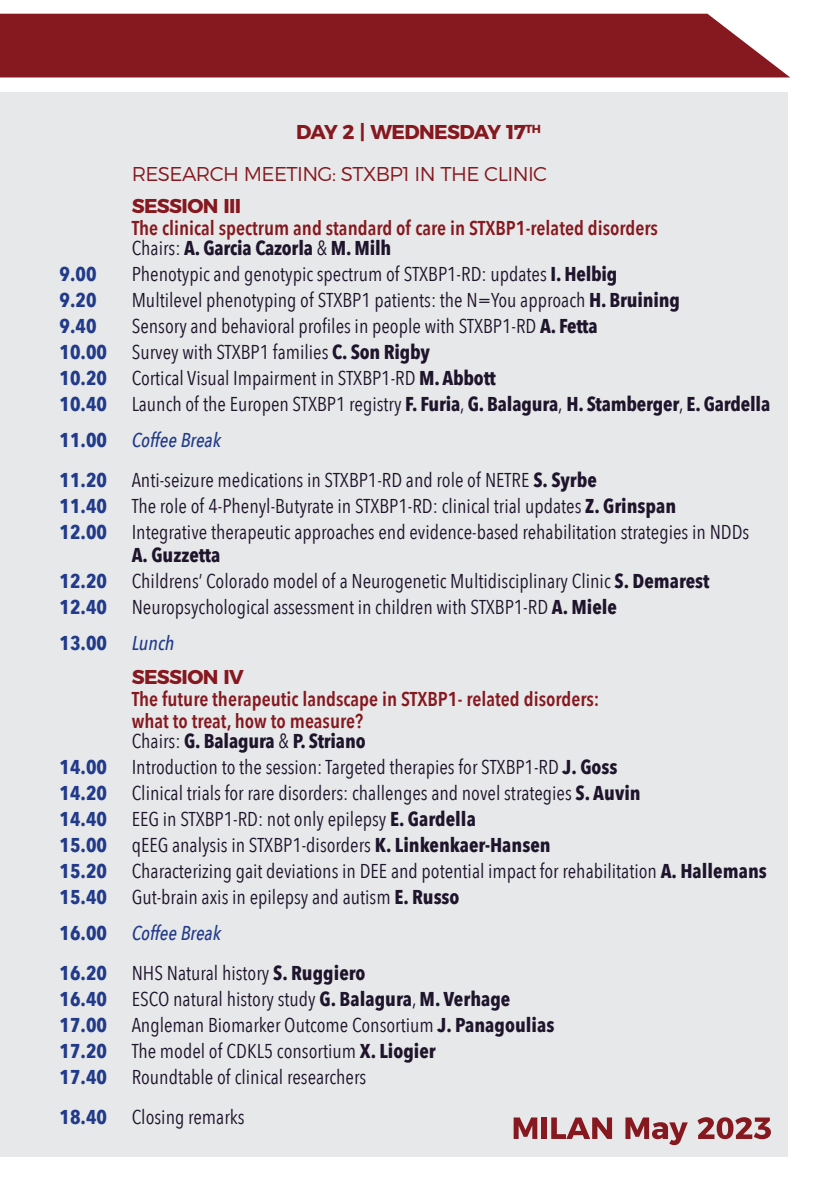
<style>
.page{position:relative;width:840px;height:1191px;background:#fff}
.page>*{position:absolute;margin:0;border:0;box-sizing:border-box;transform-origin:0 0}
.t1{font:20px/26px "Avenir Next Condensed";color:#1e142c}
.t2{font:600 20px/20px "Avenir Next Condensed";color:#86181f}
.t3{font:300 20px/42px "Montserrat";letter-spacing:-.03em;color:#86181f}
.t4{font:700 20px "Avenir Next Condensed";color:#213b8a}
.t5{font:700 20px "Montserrat";letter-spacing:-.03em;color:#86181f}
.s1{font-weight:700}
.s2{font-weight:400;color:#1e142c}
.s3{font-weight:700;color:#1e142c}
.s4{font-weight:700;color:#213b8a}
.s5{font-weight:500;font-style:italic;color:#213b8a}
.s6{font-weight:500;font-style:italic}
</style>
<div class="page">
<div style="left:0;top:92px;width:787px;height:1064px;background:#e7e8e9"></div>
<div style="left:0;top:14px;width:789px;height:63px;background:#86181f"></div>
<svg style="left:513px;top:1117px;width:24px;height:22px"></svg>
<div style="left:541px;top:1117px;width:5px;height:22px;background:#86181f"></div>
<svg style="left:551px;top:1117px;width:60px;height:22px"></svg>
<svg style="left:625px;top:1117px;width:62px;height:28px"></svg>
<svg style="left:697px;top:1117px;width:73px;height:22px"></svg>
<p class="t3" style="left:132px;top:109px;width:417px;text-indent:164px"><span class="s1">DAY 2 | WEDNESDAY 17</span><sup>TH<br></sup>RESEARCH MEETING: STXBP1 IN THE CLINIC</p>
<p class="t5" style="left:132px;top:190px;width:111px">SESSION III</p>
<p class="t2" style="left:132px;top:218px;width:527px">The clinical spectrum and standard of care in STXBP1-related disorders<br><span class="s2">Chairs:</span> <span class="s3">A. Garcia Cazorla</span> <span class="s2">&amp;</span> <span class="s3">M. Milh</span></p>
<p class="t4" style="left:60px;top:262px;width:38px">9.00</p>
<p class="t1" style="left:132px;top:260px;width:487px">Phenotypic and genotypic spectrum of STXBP1-RD: updates <span class="s1">I. Helbig</span></p>
<p class="t4" style="left:60px;top:288px;width:38px">9.20</p>
<p class="t1" style="left:132px;top:286px;width:549px">Multilevel phenotyping of STXBP1 patients: the N=You approach <span class="s1">H. Bruining</span></p>
<p class="t4" style="left:60px;top:314px;width:38px">9.40</p>
<p class="t1" style="left:60px;top:312px;width:711px;text-indent:72px">Sensory and behavioral profiles in people with STXBP1-RD <span class="s1">A. Fetta<br></span><span class="s4">10.00</span> Survey with STXBP1 families <span class="s1">C. Son Rigby<br></span><span class="s4">10.20</span> Cortical Visual Impairment in STXBP1-RD <span class="s1">M. Abbott<br></span><span class="s4">10.40</span> Launch of the Europen STXBP1 registry <span class="s1">F. Furia</span>, <span class="s1">G. Balagura</span>, <span class="s1">H. Stamberger</span>, <span class="s1">E. Gardella</span></p>
<p class="t1" style="left:60px;top:419px;width:538px;line-height:40px"><span class="s4">11.00</span> <span class="s5">Coffee Break<br></span><span class="s4">11.20</span> Anti-seizure medications in STXBP1-RD and role of NETRE <span class="s1">S. Syrbe</span></p>
<p class="t1" style="left:60px;top:492px;width:691px"><span class="s4">11.40</span> The role of 4-Phenyl-Butyrate in STXBP1-RD: clinical trial updates <span class="s1">Z. Grinspan<br></span><span class="s4">12.00</span> Integrative therapeutic approaches end evidence-based rehabilitation strategies in NDDs</p>
<p class="t1" style="left:60px;top:540px;width:651px;text-indent:72px"><span class="s1">A. Guzzetta<br></span><span class="s4">12.20</span> Childrens’ Colorado model of a Neurogenetic Multidisciplinary Clinic <span class="s1">S. Demarest<br></span><span class="s4">12.40</span> Neuropsychological assessment in children with STXBP1-RD <span class="s1">A. Miele</span></p>
<p class="t4" style="left:60px;top:630px;width:116px">13.00 <span class="s6">Lunch</span></p>
<p class="t5" style="left:132px;top:660px;width:114px">SESSION IV</p>
<p class="t2" style="left:132px;top:687px;width:469px;line-height:22px">The future therapeutic landscape in STXBP1- related disorders: what to treat, how to measure?</p>
<p class="t1" style="left:60px;top:726px;width:708px;text-indent:72px">Chairs: <span class="s1">G. Balagura</span> &amp; <span class="s1">P. Striano<br></span><span class="s4">14.00</span> Introduction to the session: Targeted therapies for STXBP1-RD <span class="s1">J. Goss<br></span><span class="s4">14.20</span> Clinical trials for rare disorders: challenges and novel strategies <span class="s1">S. Auvin<br></span><span class="s4">14.40</span> EEG in STXBP1-RD: not only epilepsy <span class="s1">E. Gardella<br></span><span class="s4">15.00</span> qEEG analysis in STXBP1-disorders <span class="s1">K. Linkenkaer-Hansen<br></span><span class="s4">15.20</span> Characterizing gait deviations in DEE and potential impact for rehabilitation <span class="s1">A. Hallemans </span><span class="s4">15.40</span> Gut-brain axis in epilepsy and autism <span class="s1">E. Russo</span></p>
<p class="t1" style="left:60px;top:911px;width:307px;line-height:40px"><span class="s4">16.00</span> <span class="s5">Coffee Break<br></span><span class="s4">16.20</span> NHS Natural history <span class="s1">S. Ruggiero</span></p>
<p class="t1" style="left:60px;top:984px;width:496px"><span class="s4">16.40</span> ESCO natural history study <span class="s1">G. Balagura</span>, <span class="s1">M. Verhage </span><span class="s4">17.00</span> Angleman Biomarker Outcome Consortium <span class="s1">J. Panagoulias </span><span class="s4">17.20</span> The model of CDKL5 consortium <span class="s1">X. Liogier<br></span><span class="s4">17.40</span> Roundtable of clinical researchers</p>
<p class="t1" style="left:60px;top:1102px;width:186px"><span class="s4">18.40</span> Closing remarks</p>
</div>
